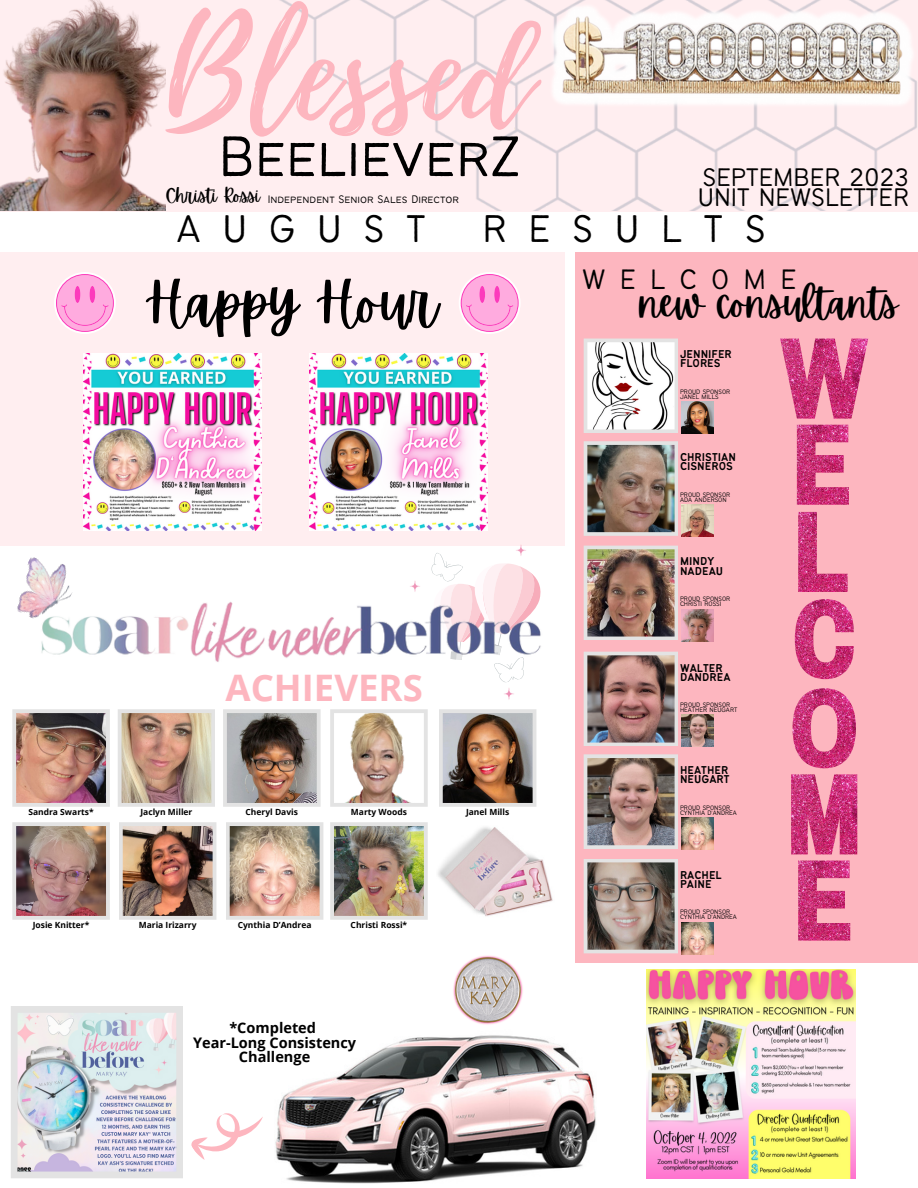
<style>
.page{position:relative;width:918px;height:1188px;background:#fff}
.page>*{position:absolute;margin:0;border:0;box-sizing:border-box;transform-origin:0 0}
.t1{font:131.55px "Playlist Script";color:#fdb6bf}
.t2{font:300 62.7px "Bantayog";color:#000}
.t3{font:56.85px "Apricots";color:#000}
.t4{font:300 42.45px "Bantayog";letter-spacing:.51em;color:#000}
.t5{font:39.3px "Apricots";color:#000}
.t6{font:700 36.45px "Open Sans";color:#fdb6bf}
.t7{font:300 30.9px "Bantayog";letter-spacing:.46em;color:#000}
.t8{font:300 27.9px "Bantayog";color:#000}
.t9{font:18.45px "Apricots";color:#000}
.t10{font:700 14.55px/14.7px "Open Sans";color:#000;text-align:center}
.t11{font:12.6px/9.1px "Bantayog";color:#000}
.t12{font:300 12px "Bantayog";color:#000}
.t13{font:700 8.55px "Open Sans";color:#000}
.t14{font:300 7.05px "Bantayog";color:#000}
</style>
<div class="page">
<div style="left:0;top:0;width:918px;height:211px;background:#ffeef0"></div>
<img style="left:279px;top:0;width:638px;height:211px">
<img style="left:0;top:0;width:165px;height:210px">
<img style="left:548px;top:0;width:369px;height:110px">
<div style="left:575px;top:252px;width:343px;height:710px;background:#fdb6bf"></div>
<svg style="left:584px;top:339px;width:94px;height:94px;background:#dddbdb"></svg>
<img style="left:584px;top:441px;width:94px;height:95px">
<img style="left:584px;top:546px;width:94px;height:54px">
<img style="left:682px;top:401px;width:32px;height:32px">
<img style="left:682px;top:504px;width:32px;height:32px">
<img style="left:584px;top:674px;width:94px;height:72px">
<img style="left:584px;top:754px;width:94px;height:95px">
<svg style="left:584px;top:859px;width:94px;height:94px;background:#90837c"></svg>
<img style="left:682px;top:714px;width:32px;height:32px">
<img style="left:682px;top:817px;width:32px;height:32px">
<img style="left:682px;top:922px;width:32px;height:32px">
<img style="left:275px;top:1035px;width:321px;height:149px">
<img style="left:453px;top:955px;width:70px;height:70px">
<div style="left:0;top:252px;width:565px;height:294px;background:#ffeef0"></div>
<img style="left:11px;top:1006px;width:172px;height:172px">
<svg style="left:191px;top:1113px;width:72px;height:47px"></svg>
<img style="left:12px;top:822px;width:98px;height:98px">
<img style="left:12px;top:709px;width:98px;height:98px">
<img style="left:118px;top:709px;width:97px;height:98px">
<img style="left:223px;top:709px;width:98px;height:98px">
<svg style="left:330px;top:709px;width:98px;height:98px"></svg>
<img style="left:119px;top:822px;width:97px;height:98px">
<svg style="left:54px;top:272px;width:62px;height:62px"></svg>
<svg style="left:459px;top:272px;width:61px;height:62px"></svg>
<img style="left:516px;top:545px;width:10px;height:6px">
<img style="left:504px;top:688px;width:10px;height:12px">
<img style="left:410px;top:581px;width:10px;height:11px">
<svg style="left:431px;top:551px;width:110px;height:132px"></svg>
<img style="left:41px;top:600px;width:673px;height:74px">
<img style="left:17px;top:557px;width:64px;height:72px">
<img style="left:646px;top:969px;width:209px;height:209px">
<img style="left:83px;top:353px;width:178px;height:178px">
<img style="left:310px;top:353px;width:177px;height:178px">
<img style="left:780px;top:339px;width:88px;height:80px">
<img style="left:797px;top:425px;width:52px;height:80px">
<img style="left:798px;top:512px;width:50px;height:80px">
<img style="left:795px;top:599px;width:59px;height:80px">
<img style="left:793px;top:688px;width:63px;height:80px">
<img style="left:791px;top:774px;width:66px;height:80px">
<img style="left:798px;top:861px;width:52px;height:80px">
<img style="left:439px;top:709px;width:97px;height:98px">
<img style="left:226px;top:822px;width:97px;height:98px">
<img style="left:330px;top:822px;width:98px;height:98px">
<img style="left:438px;top:827px;width:115px;height:89px">
<p class="t1" style="left:165px;top:-21px;width:368px">Blessed</p>
<p class="t2" style="left:218px;top:132px;width:303px">BeelieverZ</p>
<p class="t9" style="left:165px;top:185px;width:97px">Christi Rossi</p>
<p class="t12" style="left:268px;top:195px;width:193px">Independent Senior Sales Director</p>
<p class="t8" style="left:702px;top:166px;width:208px">SEPTEMBER 2023</p>
<p class="t8" style="left:698px;top:187px;width:213px">UNIT NEWSLETTER</p>
<p class="t4" style="left:177px;top:212px;width:250px">AUGUST</p>
<p class="t4" style="left:482px;top:212px;width:285px">RESULTS</p>
<p class="t3" style="left:145px;top:270px;width:294px">Happy Hour</p>
<p class="t7" style="left:582px;top:268px;width:216px">WELCOME</p>
<p class="t5" style="left:640px;top:281px;width:260px">new consultants</p>
<p class="t11" style="left:680px;top:351px;width:53px">JENNIFER<br>FLORES</p>
<p class="t14" style="left:680px;top:389px;width:52px">PROUD SPONSOR</p>
<p class="t14" style="left:680px;top:394px;width:40px">JANEL MILLS</p>
<p class="t11" style="left:680px;top:453px;width:58px">CHRISTIAN<br>CISNEROS</p>
<p class="t14" style="left:680px;top:492px;width:52px">PROUD SPONSOR</p>
<p class="t14" style="left:680px;top:497px;width:48px">ADA ANDERSON</p>
<p class="t6" style="left:225px;top:663px;width:199px">ACHIEVERS</p>
<p class="t13" style="left:28px;top:805px;width:67px">Sandra Swarts*</p>
<p class="t13" style="left:140px;top:805px;width:54px">Jaclyn Miller</p>
<p class="t13" style="left:246px;top:805px;width:54px">Cheryl Davis</p>
<p class="t13" style="left:351px;top:805px;width:57px">Marty Woods</p>
<p class="t13" style="left:33px;top:918px;width:58px">Josie Knitter*</p>
<p class="t13" style="left:238px;top:918px;width:75px">Cynthia D’Andrea</p>
<p class="t13" style="left:351px;top:918px;width:58px">Christi Rossi*</p>
<p class="t13" style="left:139px;top:918px;width:59px">Maria Irizarry</p>
<p class="t10" style="left:229px;top:1020px;width:88px">*Completed</p>
<p class="t10" style="left:193px;top:1035px;width:165px">Year-Long Consistency<br>Challenge</p>
<p class="t13" style="left:466px;top:805px;width:45px">Janel Mills</p>
<p class="t11" style="left:680px;top:558px;width:45px">MINDY<br>NADEAU</p>
<p class="t14" style="left:680px;top:596px;width:52px">PROUD SPONSOR</p>
<p class="t14" style="left:680px;top:601px;width:43px">CHRISTI ROSSI</p>
<p class="t11" style="left:680px;top:664px;width:52px">WALTER<br>DANDREA</p>
<p class="t14" style="left:680px;top:702px;width:52px">PROUD SPONSOR</p>
<p class="t14" style="left:680px;top:707px;width:59px">HEATHER NEUGART</p>
<p class="t11" style="left:680px;top:767px;width:51px">HEATHER<br>NEUGART</p>
<p class="t14" style="left:680px;top:805px;width:52px">PROUD SPONSOR</p>
<p class="t14" style="left:680px;top:810px;width:59px">CYNTHIA D’ANDREA</p>
<p class="t11" style="left:680px;top:871px;width:43px">RACHEL<br>PAINE</p>
<p class="t14" style="left:680px;top:909px;width:52px">PROUD SPONSOR</p>
<p class="t14" style="left:680px;top:914px;width:59px">CYNTHIA D’ANDREA</p>
</div>
